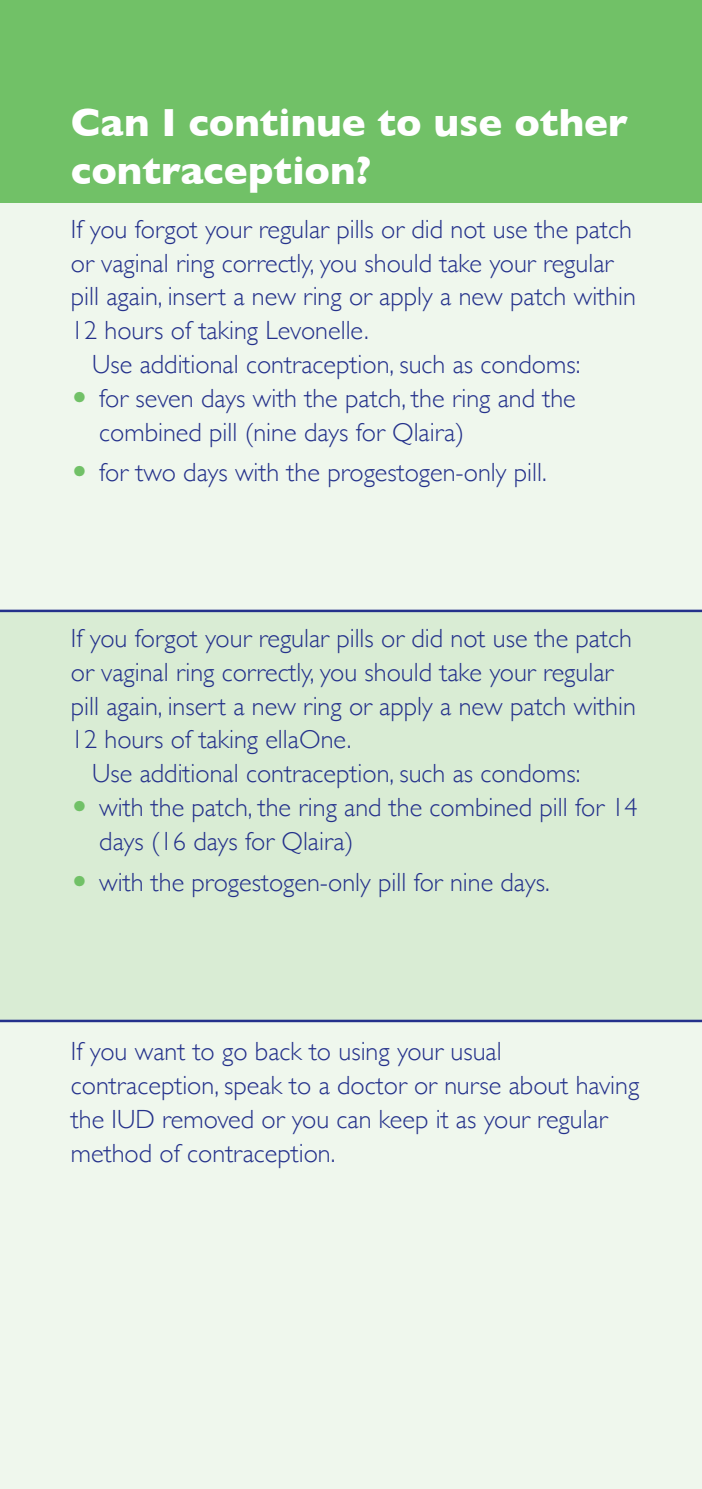
<style>
.page{position:relative;width:702px;height:1489px;background:#fff}
.page>*{position:absolute;margin:0;border:0;box-sizing:border-box;transform-origin:0 0}
.t1{font:700 40px/48px "Gill Sans";color:#fff}
.Main_Body_text{font:300 26.25px/33.8px "Gill Sans";color:#24318b}
.Main_Body_bullet_poi{font:300 26.25px/33.8px "Gill Sans";color:#24318b}
.Man_Body_text_1st_li{font:300 26.25px "Gill Sans";color:#24318b}
.s1{font-family:"European Pi Three";font-weight:400;color:#71c167}
</style>
<div class="page">
<div style="left:0;top:202px;width:702px;height:409px;background:#eff7ed"></div>
<div style="left:0;top:611px;width:702px;height:409px;background:#d9ecd4"></div>
<div style="left:0;top:1020px;width:702px;height:468px;background:#eff7ed"></div>
<hr style="left:0;top:609px;width:702px;height:3px;background:#24318b">
<hr style="left:0;top:1019px;width:702px;height:3px;background:#24318b">
<div style="left:0;top:0;width:702px;height:202px;background:#71c167"></div>
<p class="t1" style="left:71px;top:98px;width:558px">Can I continue to use other contraception?</p>
<p class="Main_Body_text" style="left:71px;top:211px;width:566px">If you forgot your regular pills or did not use the patch or vaginal ring correctly, you should take your regular pill again, insert a new ring or apply a new patch within 12 hours of taking Levonelle.</p>
<p class="Man_Body_text_1st_li" style="left:92px;top:344px;width:489px">Use additional contraception, such as condoms:</p>
<p class="Main_Body_bullet_poi" style="left:99px;top:380px;width:478px;text-indent:-28px"><span class="s1">O</span> for seven days with the patch, the ring and the combined pill (nine days for Qlaira)</p>
<p class="Main_Body_bullet_poi" style="left:71px;top:454px;width:477px"><span class="s1">O</span> for two days with the progestogen-only pill.</p>
<p class="Main_Body_text" style="left:71px;top:620px;width:566px">If you forgot your regular pills or did not use the patch or vaginal ring correctly, you should take your regular pill again, insert a new ring or apply a new patch within 12 hours of taking ellaOne.</p>
<p class="Man_Body_text_1st_li" style="left:92px;top:752px;width:489px">Use additional contraception, such as condoms:</p>
<p class="Main_Body_bullet_poi" style="left:99px;top:789px;width:540px;text-indent:-28px"><span class="s1">O</span> with the patch, the ring and the combined pill for 14 days (16 days for Qlaira)</p>
<p class="Main_Body_bullet_poi" style="left:71px;top:863px;width:480px"><span class="s1">O</span> with the progestogen-only pill for nine days.</p>
<p class="Main_Body_text" style="left:71px;top:1033px;width:570px">If you want to go back to using your usual contraception, speak to a doctor or nurse about having the IUD removed or you can keep it as your regular method of contraception.</p>
</div>
